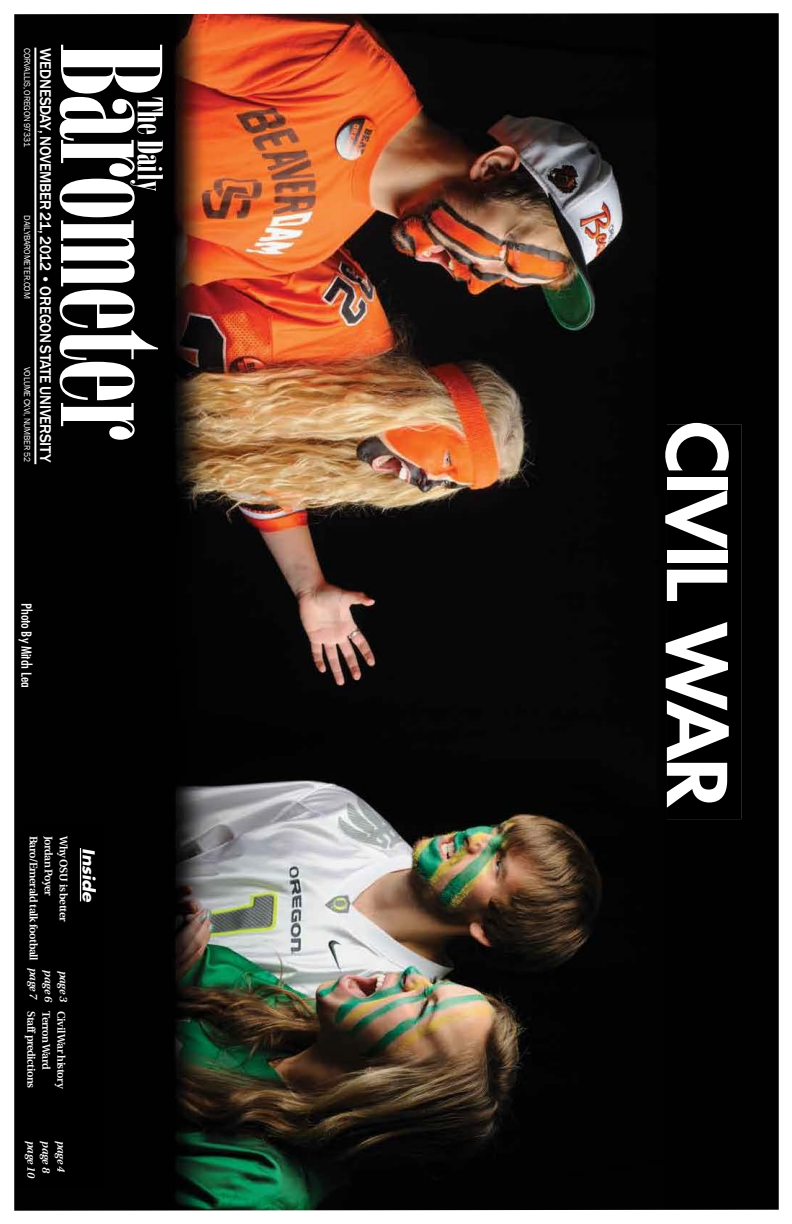
<style>
.page{position:relative;width:792px;height:1224px;background:#fff}
.page>*{position:absolute;margin:0;border:0;box-sizing:border-box;transform-origin:0 0}
.t1{font:140px "Bodoni Poster Compressed";letter-spacing:-.02em;color:#fff}
.t2{font:800 80px "Futura";color:#fff;scale:1.1 1}
.t3{font:35px "Bodoni Poster Compressed";letter-spacing:-.01em;color:#fff;scale:1.05 1}
.t4{font:500 16px "Franklin Gothic";letter-spacing:-.02em;color:#fff;scale:.96 1}
.t5{font:italic 700 16px "Futura";color:#fff;scale:1.1 1}
.t6{font:condensed 13.5px "Futura";letter-spacing:-.01em;color:#fff;scale:1.1 1}
.t7{font:600 11px/15px "Utopia";letter-spacing:-.04em;color:#fff;text-align:right}
.t8{font:italic 600 11px "Utopia";letter-spacing:-.015em;color:#fff}
.t9{font:9px "Franklin Gothic";letter-spacing:-.02em;color:#fff;scale:.96 1}
.s1{font-style:italic}
.s2{color:#000}
</style>
<div class="page">
<img style="left:14px;top:13px;width:765px;height:1198px">
<hr style="left:34px;top:48px;width:2px;height:416px;background:#fff">
<div style="left:18px;top:826px;width:86px;height:362px;background:#000"></div>
<hr style="left:80px;top:848px;width:1px;height:53px;background:#fff">
<div style="left:17px;top:826px;width:88px;height:362px;border:1px solid #000"></div>
<div style="left:667px;top:424px;width:74px;height:395px;background:#000"></div>
<p class="t9" style="left:33px;top:48px;width:104px;rotate:90deg">CORVALLIS, OREGON 97331</p>
<h3 class="t4" style="left:55px;top:48px;width:434px;rotate:90deg">WEDNESDAY, NOVEMBER 21, 2012 • OREGON STATE UNIVERSITY</h3>
<p class="t9" style="left:33px;top:215px;width:88px;rotate:90deg">DAILYBAROMETER.COM</p>
<p class="t9" style="left:33px;top:367px;width:100px;rotate:90deg">VOLUME CXVI, NUMBER 52</p>
<h1 class="t1" style="left:191px;top:43px;width:399px;rotate:90deg">Barometer</h1>
<h3 class="t3" style="left:171px;top:97px;width:91px;rotate:90deg">The Daily</h3>
<p class="t6" style="left:35px;top:603px;width:78px;rotate:90deg">Photo By Mitch Lea</p>
<p class="t7" style="left:71px;top:836px;width:87px;rotate:90deg">Why OSU is better</p>
<p class="t7" style="left:56px;top:836px;width:62px;rotate:90deg">Jordan Poyer</p>
<p class="t7" style="left:56px;top:836px;width:168px;rotate:90deg"><span class="s1">page 6<br></span>Baro/Emerald talk football <span class="s1">page 7</span></p>
<p class="t8" style="left:70px;top:971px;width:33px;rotate:90deg">page 3</p>
<p class="t7" style="left:53px;top:1011px;width:60px;rotate:90deg">Terron Ward</p>
<p class="t7" style="left:68px;top:1011px;width:79px;rotate:90deg">Civil War history</p>
<p class="t7" style="left:38px;top:1011px;width:78px;rotate:90deg">Staff predictions</p>
<h3 class="t5" style="left:100px;top:837px;width:61px;rotate:90deg"><span class="s2">II</span>Inside</h3>
<p class="t8" style="left:67px;top:1141px;width:33px;rotate:90deg">page 4</p>
<p class="t8" style="left:37px;top:1141px;width:39px;rotate:90deg">page 10</p>
<p class="t8" style="left:52px;top:1141px;width:33px;rotate:90deg">page 8</p>
<h2 class="t2" style="left:750px;top:421px;width:353px;rotate:90deg">CIVIL WAR</h2>
</div>
